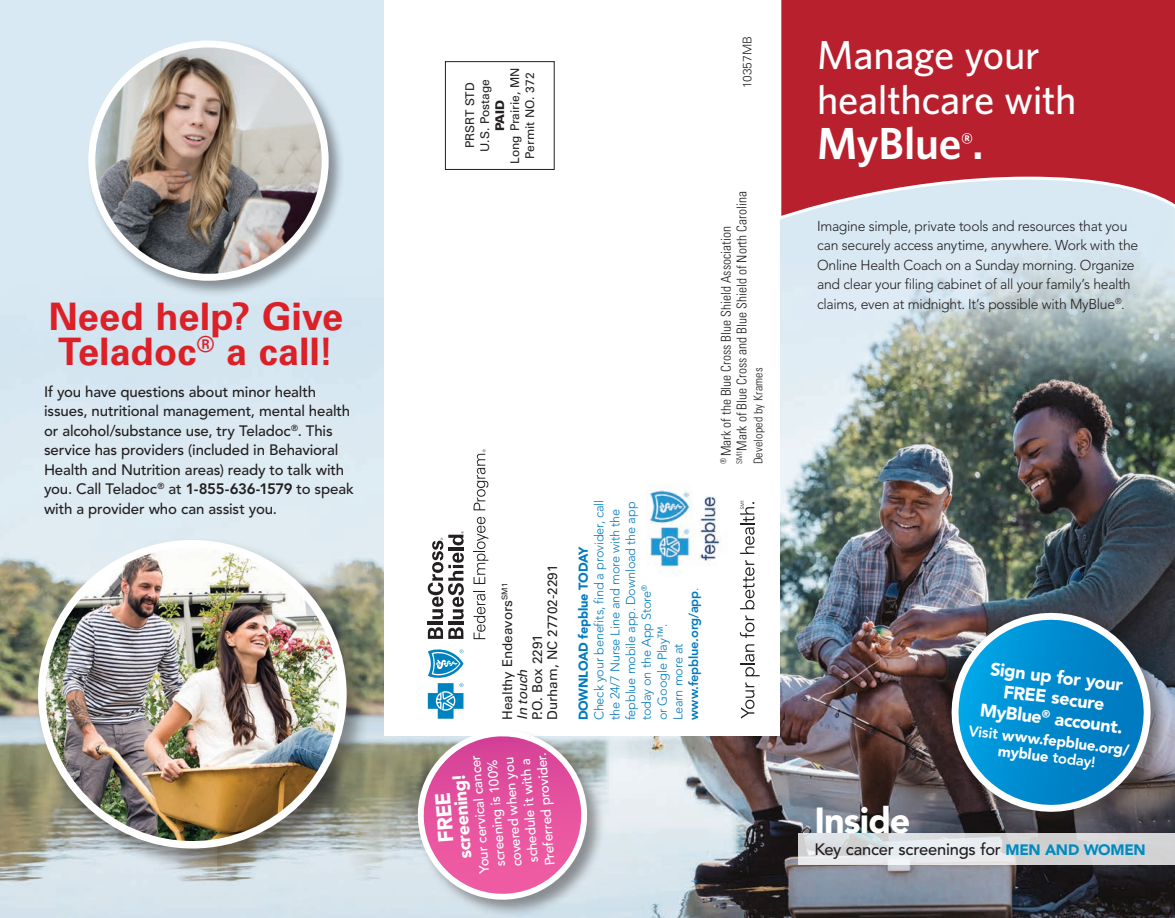
<style>
.page{position:relative;width:1175px;height:918px;background:#fff}
.page>*{position:absolute;margin:0;border:0;box-sizing:border-box;transform-origin:0 0}
.t1{font:600 45px "Whitney";letter-spacing:-.01em;color:#fff}
.t2{font:500 40.5px/45px "Whitney";letter-spacing:-.01em;color:#fff}
.t3{font:700 37.8px/35.2px "Univers LT Std";color:#dc2027}
.t4{font:900 36px "Avenir LT Std";letter-spacing:-.025em;color:#fff}
.t5{font:900 21px "Avenir LT Std";color:#fff}
.t6{font:900 18px/21px "Avenir LT Std";color:#fff;text-align:center}
.t7{font:500 16.5px "Avenir LT Std";letter-spacing:-.015em;color:#231f20}
.t8{font:500 15px/19.5px "Avenir LT Std";letter-spacing:-.01em;color:#231f20}
.t9{font:900 15px/16.5px "Avenir LT Std";color:#fff;text-align:center}
.t10{font:300 14.25px/19.5px "Avenir LT Std";letter-spacing:-.02em;color:#231f20}
.t11{font:300 condensed 13.5px/15.8px "Univers LT Std";color:#231f20}
.t12{font:500 13.5px/16.5px "Avenir LT Std";color:#fff;text-align:center}
.t13{font:13.5px/15px "Univers LT Std";color:#231f20}
.t14{font:300 12.75px/15.8px "Avenir LT Std";letter-spacing:-.01em;color:#007ac0}
.t15{font:900 12.75px "Avenir LT Std";letter-spacing:-.015em;color:#007ac0}
.t16{font:12px/15px "Univers LT Std";color:#231f20}
.t17{font:300 condensed 12px "Univers LT Std";letter-spacing:.02em;color:#231f20}
.t18{font:300 12px "Univers LT Std";color:#231f20}
.t19{font:900 12px "Univers LT Std";color:#231f20}
.s1{font-weight:800}
.s2{font-style:italic}
.s3{font-weight:900;font-size:15px;color:#008bc0}
</style>
<div class="page">
<img style="left:0;top:0;width:1174px;height:918px">
<div style="left:384px;top:0;width:395px;height:736px;background:#fff"></div>
<svg style="left:798px;top:833px;width:376px;height:32px;background:#dbdcde"></svg>
<div style="left:445px;top:61px;width:109px;height:109px;border:1px solid #231f20"></div>
<svg style="left:741px;top:682px;width:13px;height:37px"></svg>
<svg style="left:740px;top:644px;width:19px;height:32px"></svg>
<svg style="left:740px;top:615px;width:14px;height:23px"></svg>
<svg style="left:740px;top:560px;width:14px;height:49px"></svg>
<svg style="left:740px;top:501px;width:14px;height:53px"></svg>
<div style="left:87px;top:39px;width:259px;height:259px;background:#231f20;opacity:.45"></div>
<img style="left:92px;top:44px;width:233px;height:233px;border-radius:117px">
<div style="left:88px;top:40px;width:241px;height:241px;border:7px solid #fff;border-radius:50%"></div>
<div style="left:36px;top:538px;width:335px;height:335px;background:#231f20;opacity:.45"></div>
<img style="left:42px;top:544px;width:301px;height:301px;border-radius:151px">
<div style="left:38px;top:540px;width:309px;height:309px;border:8px solid #fff;border-radius:50%"></div>
<div style="left:949px;top:611px;width:219px;height:219px;background:#231f20;opacity:.45"></div>
<svg style="left:944px;top:606px;width:213px;height:213px;background:#2f7fa9"></svg>
<div style="left:416px;top:729px;width:189px;height:189px;background:#231f20;opacity:.45"></div>
<svg style="left:417px;top:730px;width:173px;height:170px;background:#dd7db0"></svg>
<svg style="left:473px;top:591px;width:12px;height:48px"></svg>
<svg style="left:473px;top:517px;width:15px;height:67px"></svg>
<hr style="left:428px;top:622px;width:15px;height:3px;background:#231f20">
<svg style="left:428px;top:627px;width:35px;height:12px"></svg>
<hr style="left:448px;top:622px;width:15px;height:3px;background:#231f20">
<svg style="left:428px;top:649px;width:35px;height:70px"></svg>
<svg style="left:428px;top:531px;width:36px;height:88px"></svg>
<svg style="left:473px;top:449px;width:15px;height:61px"></svg>
<img style="left:649px;top:486px;width:73px;height:82px">
<svg style="left:779px;top:0;width:395px;height:221px;background:#be3f4d"></svg>
<h3 class="t3" style="left:48px;top:299px;width:296px">Need help? Give<br>Teladoc<sup>®</sup> a call!</h3>
<p class="t8" style="left:44px;top:382px;width:311px">If you have questions about minor health issues, nutritional management, mental health or alcohol/substance use, try Teladoc<sup>®</sup>. This service has providers (included in Behavioral Health and Nutrition areas) ready to talk with you. Call Teladoc<sup>®</sup> at <span class="s1">1-855-636-1579</span> to speak with a provider who can assist you.</p>
<p class="t16" style="left:507px;top:164px;width:98px;text-align:center;rotate:-90deg">Long Prairie, MN<br>Permit NO. 372</p>
<p class="t16" style="left:462px;top:152px;width:74px;rotate:-90deg">PRSRT STD<br>U.S. Postage</p>
<p class="t19" style="left:492px;top:131px;width:33px;rotate:-90deg">PAID</p>
<p class="t13" style="left:530px;top:720px;width:157px;rotate:-90deg">P.O. Box 2291<br>Durham, NC 27702-2291</p>
<p class="t13" style="left:500px;top:720px;width:139px;rotate:-90deg">Healthy Endeavors<sup>SM1<br></sup><span class="s2">In touch</span></p>
<p class="t12" style="left:476px;top:874px;width:121px;rotate:-94deg">Your cervical cancer screening is 100% covered when you schedule it with a<br>Preferred provider.</p>
<p class="t6" style="left:454px;top:859px;width:86px;rotate:-94deg">screening!</p>
<h3 class="t5" style="left:433px;top:843px;width:52px;rotate:-94deg">FREE</h3>
<p class="t18" style="left:740px;top:88px;width:53px;rotate:-90deg">10357MB</p>
<p class="t14" style="left:591px;top:720px;width:222px;rotate:-90deg">Check your benefits, find a provider, call the 24/7 Nurse Line and more with the fepblue mobile app. Download the app today on the App Store<sup>®<br></sup>or Google Play™.<br>Learn more at<br><span class="s1">www.fepblue.org/app</span>.</p>
<p class="t15" style="left:576px;top:720px;width:176px;rotate:-90deg">DOWNLOAD fepblue TODAY</p>
<p class="t11" style="left:718px;top:464px;width:274px;rotate:-90deg"><sup>®</sup> Mark of the Blue Cross Blue Shield Association<br><sup>SM1</sup>Mark of Blue Cross and Blue Shield of North Carolina</p>
<p class="t17" style="left:751px;top:464px;width:99px;rotate:-90deg">Developed by Krames</p>
<h2 class="t2" style="left:817px;top:32px;width:261px">Manage your healthcare with</h2>
<h1 class="t1" style="left:817px;top:114px;width:168px">MyBlue<sup>®</sup>.</h1>
<p class="t10" style="left:817px;top:216px;width:323px">Imagine simple, private tools and resources that you can securely access anytime, anywhere. Work with the Online Health Coach on a Sunday morning. Organize and clear your filing cabinet of all your family’s health claims, even at midnight. It’s possible with MyBlue<sup>®</sup>.</p>
<p class="t6" style="left:986px;top:657px;width:145px;rotate:7deg">Sign up for your<br>FREE secure<br>MyBlue<sup>®</sup> account.</p>
<p class="t9" style="left:969px;top:722px;width:163px;rotate:7deg"><span class="s1">Visit</span> www.fepblue.org/ myblue <span class="s1">today!</span></p>
<h3 class="t4" style="left:814px;top:798px;width:98px">Inside</h3>
<p class="t7" style="left:814px;top:840px;width:333px">Key cancer screenings for <span class="s3">MEN AND WOMEN</span></p>
</div>
